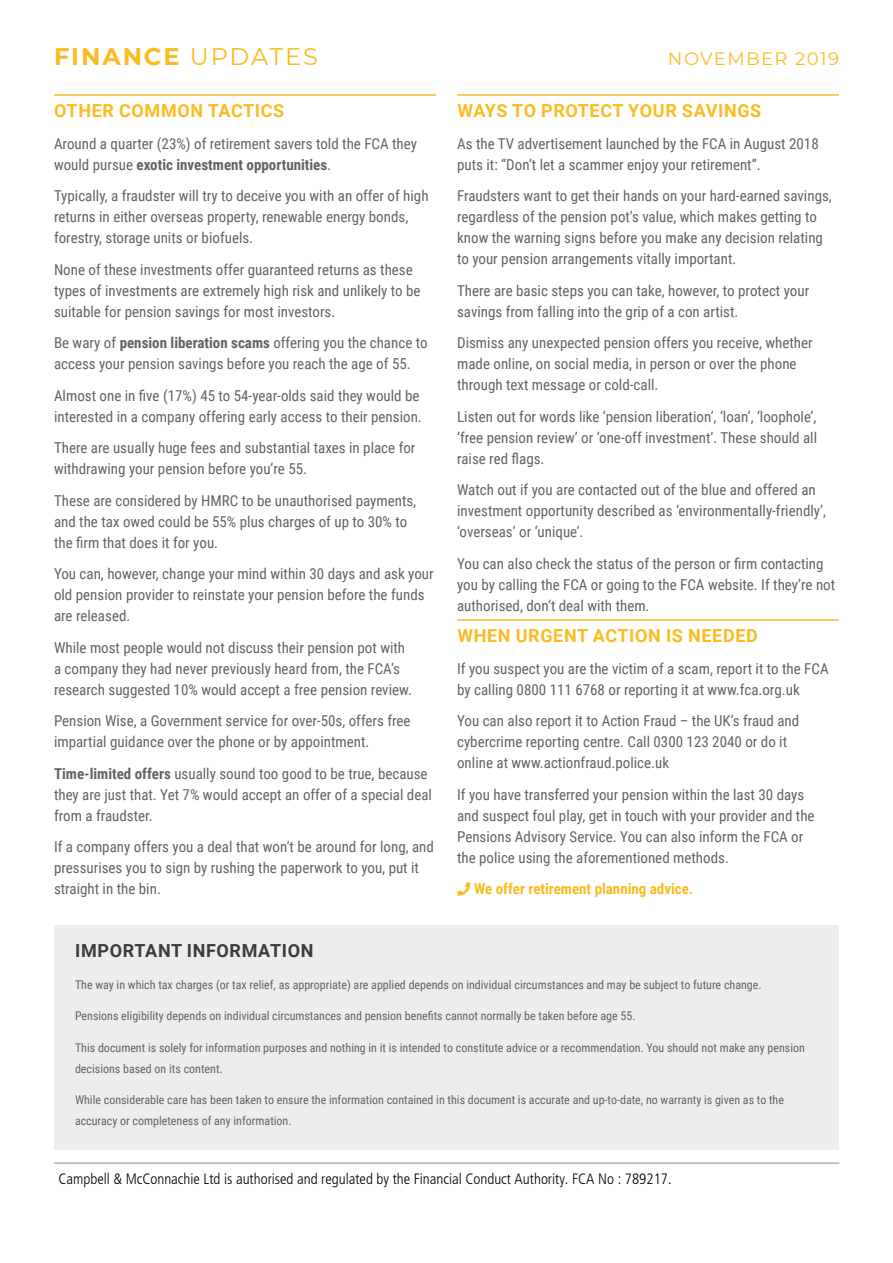
<style>
.page{position:relative;width:893px;height:1263px;background:#fff}
.page>*{position:absolute;margin:0;border:0;box-sizing:border-box;transform-origin:0 0}
.t1{font:700 24px "Montserrat";letter-spacing:.08em;color:#fbbb21}
.t2{font:700 18px "Roboto";letter-spacing:.035em;color:#fbbb21}
.t3{font:700 18px "Roboto";letter-spacing:.035em;color:#3c3c3b}
.t4{font:18px "Montserrat";letter-spacing:.08em;color:#fbbb21}
.t5{font:15px/21px "Roboto Condensed";color:#646363}
.t6{font:300 condensed 15px "Frutiger LT Std";color:#000}
.t7{font:700 15px "Roboto Condensed";color:#fbbb21}
.t8{font:12px/21px "Roboto Condensed";color:#646363}
.s1{font-weight:400}
.s2{font-weight:700}
</style>
<div class="page">
<hr style="left:54px;top:1162px;width:785px;height:2px;background:#646363">
<div style="left:54px;top:926px;width:785px;height:224px;background:#ededed"></div>
<hr style="left:54px;top:94px;width:382px;height:2px;background:#fbbb21">
<hr style="left:457px;top:94px;width:382px;height:2px;background:#fbbb21">
<hr style="left:457px;top:619px;width:382px;height:2px;background:#fbbb21">
<h1 class="t1" style="left:54px;top:39px;width:265px">FINANCE <span class="s1">UPDATES</span></h1>
<p class="t4" style="left:668px;top:46px;width:173px">NOVEMBER 2019</p>
<p class="t2" style="left:54px;top:98px;width:231px">OTHER COMMON TACTICS</p>
<p class="t5" style="left:54px;top:132px;width:365px">Around a quarter (23%) of retirement savers told the FCA they would pursue <span class="s2">exotic investment opportunities</span>.</p>
<p class="t5" style="left:54px;top:185px;width:376px">Typically, a fraudster will try to deceive you with an offer of high returns in either overseas property, renewable energy bonds, forestry, storage units or biofuels.</p>
<p class="t5" style="left:54px;top:258px;width:368px">None of these investments offer guaranteed returns as these types of investments are extremely high risk and unlikely to be suitable for pension savings for most investors.</p>
<p class="t5" style="left:54px;top:332px;width:375px">Be wary of <span class="s2">pension liberation scams</span> offering you the chance to access your pension savings before you reach the age of 55.</p>
<p class="t5" style="left:54px;top:384px;width:369px">Almost one in five (17%) 45 to 54-year-olds said they would be interested in a company offering early access to their pension.</p>
<p class="t5" style="left:54px;top:437px;width:363px">There are usually huge fees and substantial taxes in place for withdrawing your pension before you’re 55.</p>
<p class="t5" style="left:54px;top:489px;width:364px">These are considered by HMRC to be unauthorised payments, and the tax owed could be 55% plus charges of up to 30% to the firm that does it for you.</p>
<p class="t5" style="left:54px;top:563px;width:381px">You can, however, change your mind within 30 days and ask your old pension provider to reinstate your pension before the funds are released.</p>
<p class="t5" style="left:54px;top:636px;width:359px">While most people would not discuss their pension pot with a company they had never previously heard from, the FCA’s research suggested 10% would accept a free pension review.</p>
<p class="t5" style="left:54px;top:710px;width:358px">Pension Wise, a Government service for over-50s, offers free impartial guidance over the phone or by appointment.</p>
<p class="t5" style="left:54px;top:762px;width:379px"><span class="s2">Time-limited offers</span> usually sound too good to be true, because they are just that. Yet 7% would accept an offer of a special deal from a fraudster.</p>
<p class="t5" style="left:54px;top:836px;width:381px">If a company offers you a deal that won’t be around for long, and pressurises you to sign by rushing the paperwork to you, put it straight in the bin.</p>
<p class="t2" style="left:457px;top:98px;width:305px">WAYS TO PROTECT YOUR SAVINGS</p>
<p class="t5" style="left:457px;top:132px;width:363px">As the TV advertisement launched by the FCA in August 2018 puts it: “Don’t let a scammer enjoy your retirement”.</p>
<p class="t5" style="left:457px;top:185px;width:376px">Fraudsters want to get their hands on your hard-earned savings, regardless of the pension pot’s value, which makes getting to know the warning signs before you make any decision relating to your pension arrangements vitally important.</p>
<p class="t5" style="left:457px;top:279px;width:354px">There are basic steps you can take, however, to protect your savings from falling into the grip of a con artist.</p>
<p class="t5" style="left:457px;top:332px;width:357px">Dismiss any unexpected pension offers you receive, whether made online, on social media, in person or over the phone through text message or cold-call.</p>
<p class="t5" style="left:457px;top:405px;width:361px;text-align:justify">Listen out for words like ‘pension liberation’, ‘loan’, ‘loophole’, ‘free pension review’ or ‘one-off investment’. These should all raise red flags.</p>
<p class="t5" style="left:457px;top:479px;width:370px">Watch out if you are contacted out of the blue and offered an investment opportunity described as ‘environmentally-friendly’, ‘overseas’ or ‘unique’.</p>
<p class="t5" style="left:457px;top:552px;width:380px">You can also check the status of the person or firm contacting you by calling the FCA or going to the FCA website. If they’re not authorised, don’t deal with them.</p>
<p class="t2" style="left:457px;top:623px;width:302px">WHEN URGENT ACTION IS NEEDED</p>
<p class="t5" style="left:457px;top:657px;width:373px">If you suspect you are the victim of a scam, report it to the FCA by calling 0800 111 6768 or reporting it at www.fca.org.uk</p>
<p class="t5" style="left:457px;top:710px;width:344px">You can also report it to Action Fraud – the UK’s fraud and cybercrime reporting centre. Call 0300 123 2040 or do it online at www.actionfraud.police.uk</p>
<p class="t5" style="left:457px;top:783px;width:359px">If you have transferred your pension within the last 30 days and suspect foul play, get in touch with your provider and the Pensions Advisory Service. You can also inform the FCA or the police using the aforementioned methods.</p>
<p class="t7" style="left:474px;top:878px;width:221px">We offer retirement planning advice.</p>
<p class="t3" style="left:75px;top:938px;width:240px">IMPORTANT INFORMATION</p>
<p class="t8" style="left:75px;top:973px;width:688px">The way in which tax charges (or tax relief, as appropriate) are applied depends on individual circumstances and may be subject to future change.</p>
<p class="t8" style="left:75px;top:1005px;width:562px">Pensions eligibility depends on individual circumstances and pension benefits cannot normally be taken before age 55.</p>
<p class="t8" style="left:75px;top:1036px;width:731px">This document is solely for information purposes and nothing in it is intended to constitute advice or a recommendation. You should not make any pension decisions based on its content.</p>
<p class="t8" style="left:75px;top:1089px;width:711px">While considerable care has been taken to ensure the information contained in this document is accurate and up-to-date, no warranty is given as to the accuracy or completeness of any information.</p>
<p class="t6" style="left:59px;top:1173px;width:615px">Campbell &amp; McConnachie Ltd is authorised and regulated by the Financial Conduct Authority. FCA No : 789217.</p>
</div>
